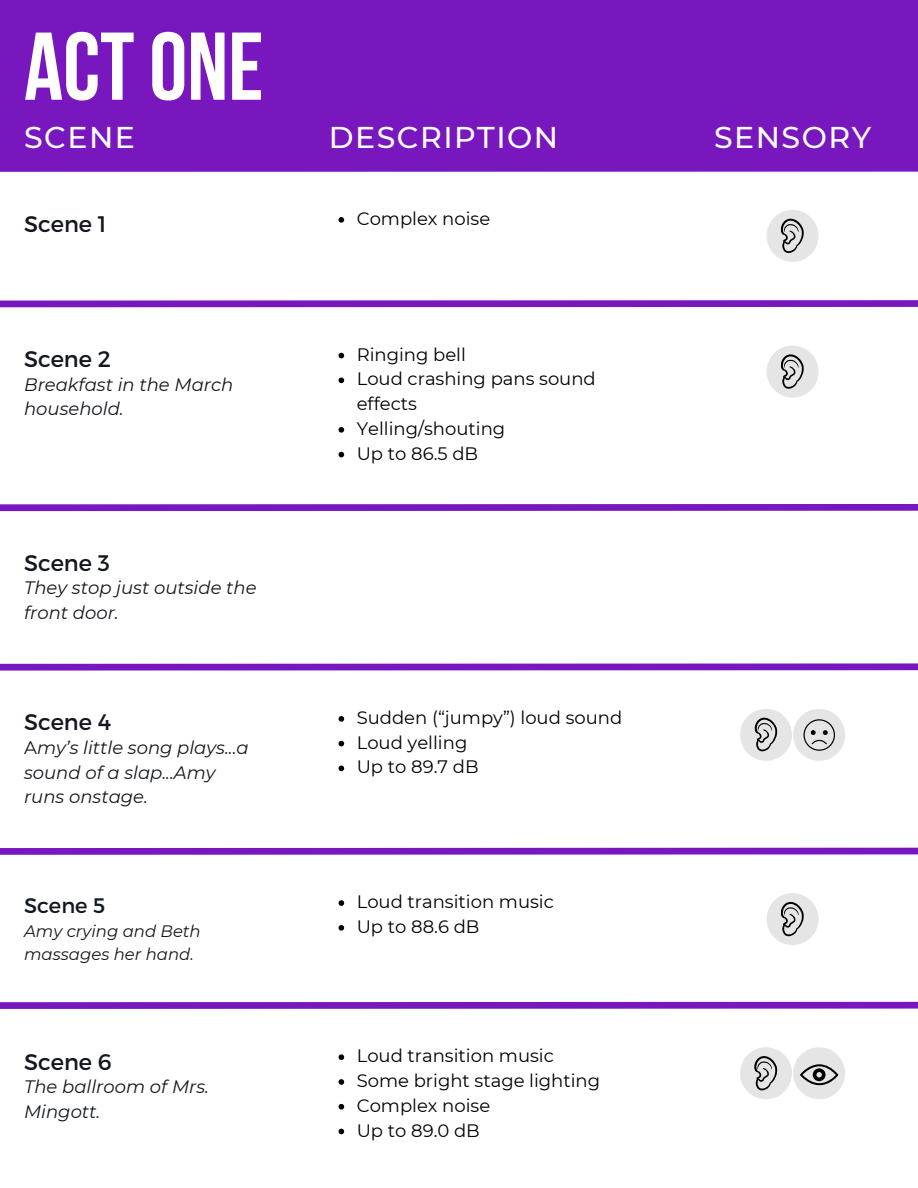
<style>
.page{position:relative;width:918px;height:1188px;background:#fff}
.page>*{position:absolute;margin:0;border:0;box-sizing:border-box;transform-origin:0 0}
.t1{font:700 96px "Bebas Neue";color:#fefefd}
.t2{font:500 30px "Montserrat";letter-spacing:.05em;color:#fefefd}
.t3{font:22.5px "Montserrat";color:#13181f}
.t4{font:21px "Montserrat";color:#13181f}
.t5{font:18px/24.8px "Montserrat";color:#000}
.t6{font:italic 18px/24.8px "Montserrat";color:#13181f}
.t7{font:italic 16.5px/22.5px "Montserrat";color:#13181f}
.s1{font-style:normal}
</style>
<div class="page">
<div style="left:0;top:0;width:918px;height:172px;background:#7917bf"></div>
<div style="left:0;top:300px;width:918px;height:7px;background:#7917bf"></div>
<div style="left:0;top:504px;width:918px;height:7px;background:#7917bf"></div>
<div style="left:0;top:663px;width:918px;height:8px;background:#7917bf"></div>
<div style="left:0;top:848px;width:918px;height:7px;background:#7917bf"></div>
<div style="left:767px;top:210px;width:52px;height:52px;background:#e5e5e5;border-radius:50%"></div>
<svg style="left:781px;top:219px;width:23px;height:34px"></svg>
<svg style="left:339px;top:217px;width:5px;height:6px"></svg>
<div style="left:793px;top:709px;width:52px;height:52px;background:#e5e5e5;border-radius:50%"></div>
<svg style="left:804px;top:719px;width:31px;height:32px"></svg>
<div style="left:740px;top:709px;width:52px;height:52px;background:#e5e5e5;border-radius:50%"></div>
<svg style="left:755px;top:718px;width:22px;height:33px"></svg>
<svg style="left:339px;top:716px;width:5px;height:6px"></svg>
<svg style="left:339px;top:741px;width:5px;height:5px"></svg>
<svg style="left:339px;top:766px;width:5px;height:5px"></svg>
<div style="left:767px;top:346px;width:52px;height:52px;background:#e5e5e5;border-radius:50%"></div>
<svg style="left:781px;top:354px;width:23px;height:35px"></svg>
<svg style="left:339px;top:353px;width:5px;height:5px"></svg>
<svg style="left:339px;top:378px;width:5px;height:5px"></svg>
<svg style="left:339px;top:427px;width:5px;height:6px"></svg>
<svg style="left:339px;top:452px;width:5px;height:5px"></svg>
<svg style="left:339px;top:900px;width:5px;height:6px"></svg>
<svg style="left:339px;top:925px;width:5px;height:6px"></svg>
<div style="left:767px;top:893px;width:52px;height:52px;background:#e5e5e5;border-radius:50%"></div>
<svg style="left:781px;top:902px;width:23px;height:34px"></svg>
<div style="left:0;top:1002px;width:918px;height:7px;background:#7917bf"></div>
<svg style="left:339px;top:1054px;width:5px;height:6px"></svg>
<svg style="left:339px;top:1079px;width:5px;height:6px"></svg>
<svg style="left:339px;top:1104px;width:5px;height:6px"></svg>
<svg style="left:339px;top:1129px;width:5px;height:5px"></svg>
<div style="left:793px;top:1047px;width:52px;height:52px;background:#e5e5e5;border-radius:50%"></div>
<svg style="left:800px;top:1064px;width:38px;height:21px"></svg>
<div style="left:740px;top:1047px;width:52px;height:52px;background:#e5e5e5;border-radius:50%"></div>
<svg style="left:755px;top:1056px;width:22px;height:34px"></svg>
<p class="t1" style="left:24px;top:28px;width:241px">ACTONE</p>
<p class="t2" style="left:24px;top:119px;width:112px">SCENE</p>
<p class="t2" style="left:329px;top:119px;width:231px">DESCRIPTION</p>
<p class="t2" style="left:714px;top:119px;width:159px">SENSORY</p>
<p class="t3" style="left:24px;top:210px;width:84px">Scene 1</p>
<p class="t5" style="left:357px;top:206px;width:135px">Complex noise</p>
<p class="t3" style="left:24px;top:344px;width:89px">Scene 2</p>
<p class="t6" style="left:24px;top:372px;width:211px">Breakfast in the March household.</p>
<p class="t3" style="left:24px;top:548px;width:87px">Scene 3</p>
<p class="t6" style="left:24px;top:576px;width:234px">They stop just outside the front door.</p>
<p class="t3" style="left:24px;top:708px;width:89px">Scene 4</p>
<p class="t6" style="left:24px;top:735px;width:226px"><span class="s1">A</span>my’s little song plays...a sound of a slap...Amy runs onstage.</p>
<p class="t4" style="left:24px;top:892px;width:83px">Scene 5</p>
<p class="t7" style="left:24px;top:920px;width:178px">Amy crying and Beth massages her hand.</p>
<p class="t3" style="left:24px;top:1047px;width:89px">Scene 6</p>
<p class="t6" style="left:24px;top:1075px;width:186px">The ballroom of Mrs.<br>Mingott.</p>
<p class="t5" style="left:357px;top:342px;width:111px">Ringing bell</p>
<p class="t5" style="left:357px;top:367px;width:241px">Loud crashing pans sound effects</p>
<p class="t5" style="left:357px;top:416px;width:150px">Yelling/shouting</p>
<p class="t5" style="left:357px;top:441px;width:123px">Up to 86.5 dB</p>
<p class="t5" style="left:357px;top:705px;width:267px">Sudden (“jumpy”) loud sound</p>
<p class="t5" style="left:357px;top:730px;width:112px">Loud yelling</p>
<p class="t5" style="left:357px;top:755px;width:123px">Up to 89.7 dB</p>
<p class="t5" style="left:357px;top:889px;width:199px">Loud transition music</p>
<p class="t5" style="left:357px;top:914px;width:124px">Up to 88.6 dB</p>
<p class="t5" style="left:357px;top:1043px;width:199px">Loud transition music</p>
<p class="t5" style="left:357px;top:1068px;width:245px">Some bright stage lighting</p>
<p class="t5" style="left:357px;top:1093px;width:135px">Complex noise</p>
<p class="t5" style="left:357px;top:1118px;width:125px">Up to 89.0 dB</p>
</div>
